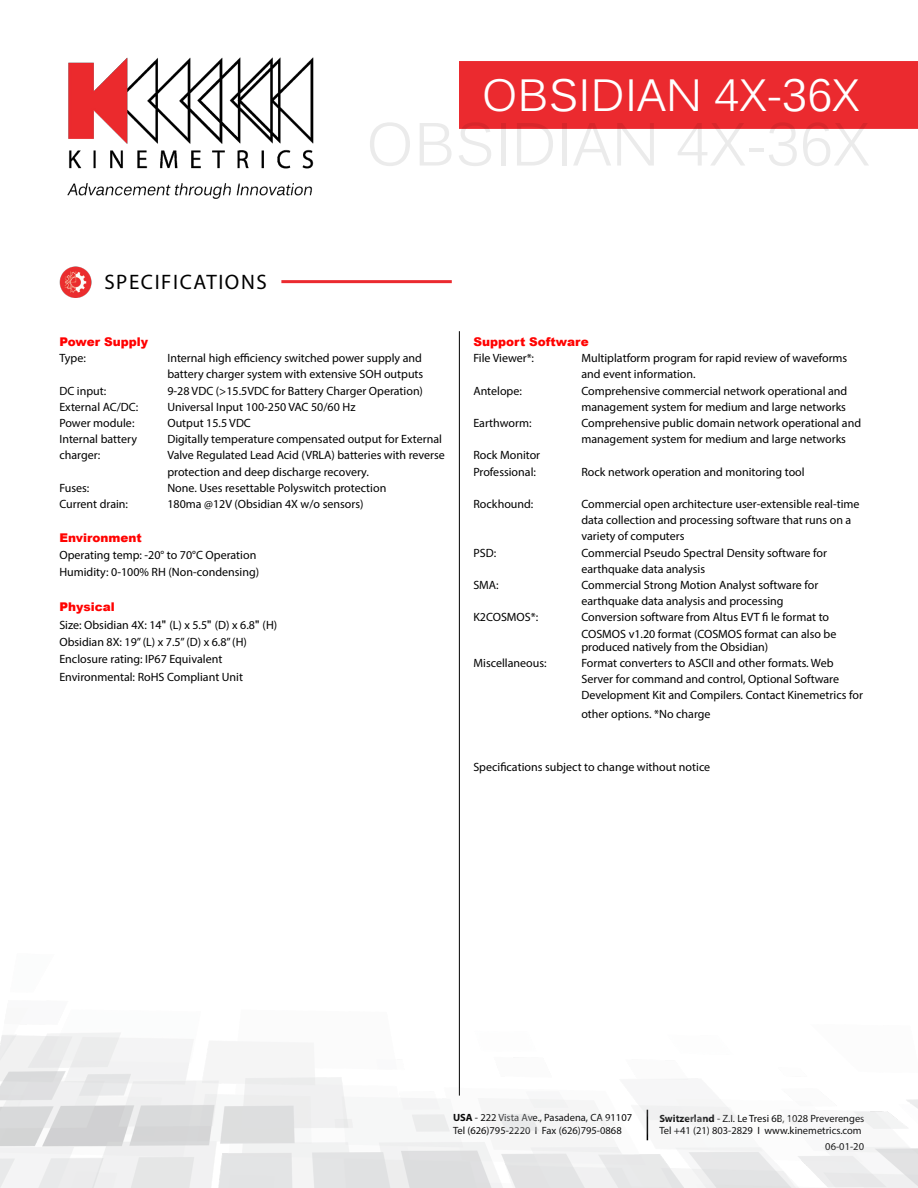
<style>
.page{position:relative;width:918px;height:1188px;background:#fff}
.page>*{position:absolute;margin:0;border:0;box-sizing:border-box;transform-origin:0 0}
.t1{font:45px "Kalinga";color:#fff}
.t2{font:21px "Myriad Pro";letter-spacing:.075em;color:#000}
.t3{font:12px/16.2px "Myriad Pro";color:#000}
.t4{font:900 12px "Arial";color:#ff0200}
.t5{font:900 12px "Arial";color:#f00}
.t6{font:10.5px/12.6px "Myriad Pro";color:#000}
.s1{font-family:"Arial"}
.s2{font-weight:700}
</style>
<div class="page">
<hr style="left:459px;top:331px;width:1px;height:765px;background:#000">
<img style="left:67px;top:57px;width:247px;height:142px">
<div style="left:460px;top:62px;width:457px;height:66px;background:#eb2a2f"></div>
<div style="left:459px;top:61px;width:459px;height:68px;border:2px solid #eb2a2f"></div>
<img style="left:59px;top:266px;width:33px;height:32px">
<hr style="left:281px;top:280px;width:171px;height:3px;background:#eb2a2f">
<img style="left:0;top:932px;width:918px;height:256px">
<h1 class="t1" style="left:482px;top:66px;width:379px">OBSIDIAN 4X-36X</h1>
<h1 class="t1" style="left:568px;top:67px;width:287px">OBSIDIAN 4X</h1>
<h2 class="t2" style="left:104px;top:269px;width:164px">SPECIFICATIONS</h2>
<p class="t5" style="left:59px;top:333px;width:90px">Power Supply</p>
<p class="t3" style="left:59px;top:350px;width:28px">Type:</p>
<p class="t3" style="left:167px;top:350px;width:257px">Internal high efficiency switched power supply and battery charger system with extensive SOH outputs</p>
<p class="t3" style="left:59px;top:382px;width:48px">DC input:</p>
<p class="t3" style="left:167px;top:382px;width:257px">9-28 VDC (&gt;15.5VDC for Battery Charger Operation)</p>
<p class="t3" style="left:59px;top:399px;width:80px">External AC/DC:</p>
<p class="t3" style="left:167px;top:399px;width:190px">Universal Input 100-250 VAC 50/60 Hz</p>
<p class="t3" style="left:59px;top:415px;width:77px">Power module:</p>
<p class="t3" style="left:167px;top:415px;width:85px">Output 15.5 VDC</p>
<p class="t3" style="left:59px;top:431px;width:79px">Internal battery</p>
<p class="t3" style="left:167px;top:431px;width:276px">Digitally temperature compensated output for External</p>
<p class="t3" style="left:59px;top:447px;width:42px">charger:</p>
<p class="t3" style="left:167px;top:447px;width:279px">Valve Regulated Lead Acid (VRLA) batteries with reverse protection and deep discharge recovery.</p>
<p class="t3" style="left:59px;top:480px;width:32px">Fuses:</p>
<p class="t3" style="left:167px;top:480px;width:220px">None. Uses resettable Polyswitch protection</p>
<p class="t3" style="left:59px;top:496px;width:70px">Current drain:</p>
<p class="t3" style="left:167px;top:496px;width:198px">180ma @12V (Obsidian 4X w/o sensors)</p>
<p class="t4" style="left:59px;top:529px;width:84px">Environment</p>
<p class="t3" style="left:59px;top:546px;width:201px;line-height:17.4px">Operating temp: -20° to 70°C Operation<br>Humidity: 0-100% RH (Non-condensing)</p>
<p class="t4" style="left:59px;top:598px;width:57px">Physical</p>
<p class="t3" style="left:59px;top:616px;width:219px;line-height:17.4px">Size: Obsidian 4X: 14<span class="s1">ʺ</span> (L) x 5.5<span class="s1">ʺ</span> (D) x 6.8<span class="s1">ʺ</span> (H)<br>Obsidian 8X: 19” (L) x 7.5” (D) x 6.8” (H)<br>Enclosure rating: IP67 Equivalent Environmental: RoHS Compliant Unit</p>
<p class="t4" style="left:473px;top:333px;width:117px">Support Software</p>
<p class="t3" style="left:473px;top:350px;width:62px">File Viewer*:</p>
<p class="t3" style="left:581px;top:350px;width:268px">Multiplatform program for rapid review of waveforms and event information.</p>
<p class="t3" style="left:473px;top:382px;width:50px">Antelope:</p>
<p class="t3" style="left:581px;top:382px;width:267px">Comprehensive commercial network operational and management system for medium and large networks</p>
<p class="t3" style="left:473px;top:415px;width:60px">Earthworm:</p>
<p class="t3" style="left:581px;top:415px;width:281px">Comprehensive public domain network operational and management system for medium and large networks</p>
<p class="t3" style="left:473px;top:447px;width:68px">Rock Monitor<br>Professional:</p>
<p class="t3" style="left:581px;top:463px;width:225px">Rock network operation and monitoring tool</p>
<p class="t3" style="left:473px;top:496px;width:62px">Rockhound:</p>
<p class="t3" style="left:581px;top:496px;width:280px">Commercial open architecture user-extensible real-time data collection and processing software that runs on a variety of computers</p>
<p class="t3" style="left:473px;top:544px;width:24px">PSD:</p>
<p class="t3" style="left:581px;top:544px;width:247px">Commercial Pseudo Spectral Density software for earthquake data analysis</p>
<p class="t3" style="left:473px;top:577px;width:27px">SMA:</p>
<p class="t3" style="left:581px;top:577px;width:238px">Commercial Strong Motion Analyst software for earthquake data analysis and processing</p>
<p class="t3" style="left:473px;top:609px;width:66px">K2COSMOS*:</p>
<p class="t3" style="left:581px;top:609px;width:257px">Conversion software from Altus EVT fi le format to<br>COSMOS v1.20 format (COSMOS format can also be</p>
<p class="t3" style="left:581px;top:639px;width:188px">produced natively from the Obsidian)</p>
<p class="t3" style="left:473px;top:655px;width:75px">Miscellaneous:</p>
<p class="t3" style="left:581px;top:655px;width:283px">Format converters to ASCII and other formats. Web<br>Server for command and control, Optional Software<br>Development Kit and Compilers. Contact Kinemetrics for</p>
<p class="t3" style="left:581px;top:705px;width:131px">other options. *No charge</p>
<p class="t3" style="left:473px;top:759px;width:238px">Specifications subject to change without notice</p>
<p class="t6" style="left:453px;top:1111px;width:181px"><span class="s2">USA</span> - 222 Vista Ave., Pasadena, CA 91107<br>Tel (626)795-2220 I Fax (626)795-0868</p>
<p class="t6" style="left:659px;top:1112px;width:207px"><span class="s2">Switzerland</span> - Z.I. Le Tresi 6B, 1028 Preverenges<br>Tel +41 (21) 803-2829 I www.kinemetrics.com</p>
<p class="t6" style="left:825px;top:1140px;width:40px">06-01-20</p>
</div>
